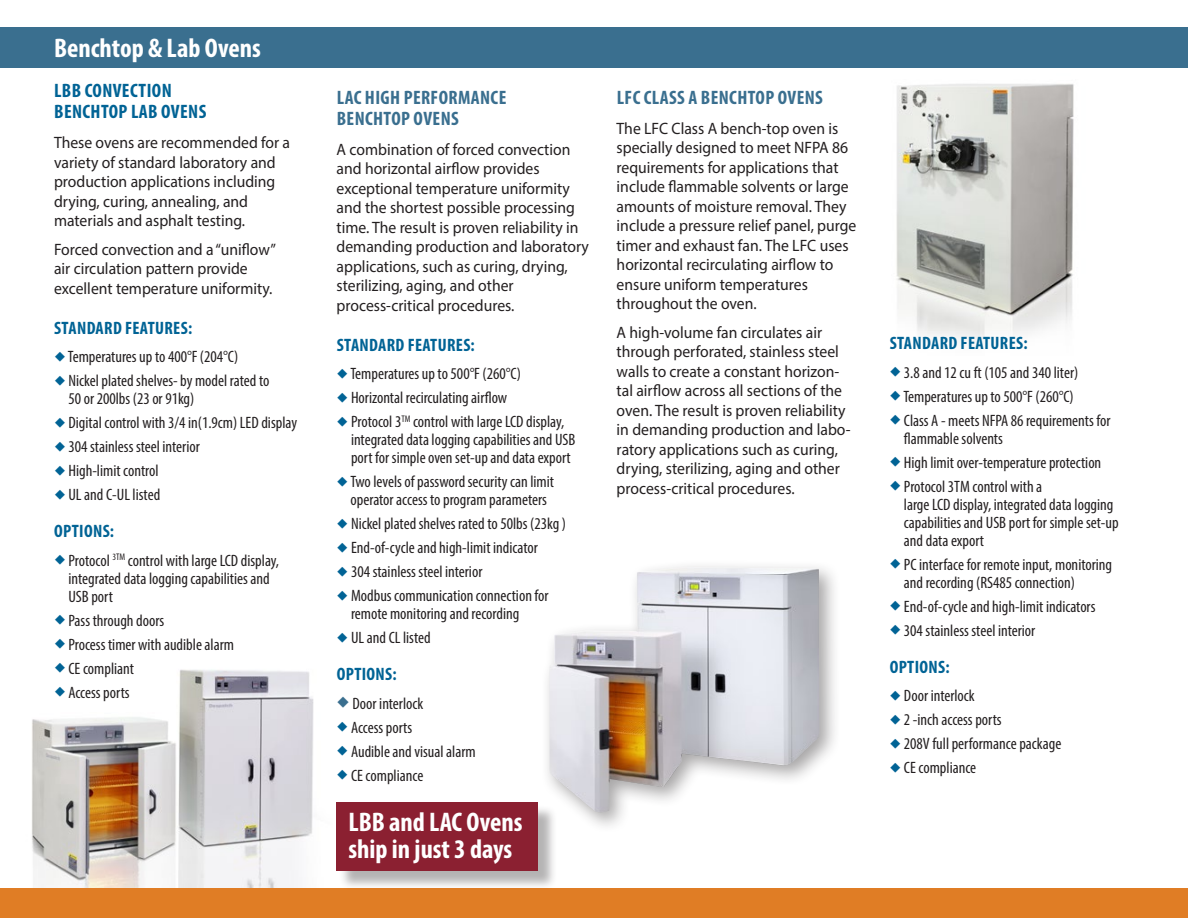
<style>
.page{position:relative;width:1188px;height:918px;background:#fff}
.page>*{position:absolute;margin:0;border:0;box-sizing:border-box;transform-origin:0 0}
.t1{font:700 condensed 27px/27px "Myriad Pro";color:#fff}
.t2{font:700 condensed 19.5px/21px "Myriad Pro";letter-spacing:.02em;color:#3a6f8f}
.t3{font:700 condensed 19.5px/21px "Myriad Pro";letter-spacing:.02em;color:#016395}
.t4{font:700 condensed 18px "Myriad Pro";letter-spacing:.02em;color:#016395}
.t5{font:condensed 16.5px/18px "Myriad Pro";color:#231f20}
.t6{font:16.5px/19.5px "Myriad Pro";color:#231f20;scale:.95 1}
.s1{color:#016395}
.s2{color:#3a6f8f}
</style>
<div class="page">
<img style="left:896px;top:84px;width:178px;height:256px">
<img style="left:34px;top:698px;width:280px;height:190px">
<img style="left:32px;top:669px;width:280px;height:208px">
<div style="left:0;top:27px;width:1188px;height:40px;background:#3a6f8f"></div>
<div style="left:541px;top:558px;width:300px;height:275px;background:#231f20;opacity:.4"></div>
<img style="left:549px;top:567px;width:270px;height:246px">
<div style="left:0;top:888px;width:1188px;height:30px;background:#e07d25"></div>
<div style="left:339px;top:805px;width:218px;height:85px;background:#231f20;opacity:.34"></div>
<div style="left:337px;top:803px;width:201px;height:68px;background:#8b2031"></div>
<h1 class="t1" style="left:54px;top:34px;width:208px">Benchtop &amp; Lab Ovens</h1>
<p class="t3" style="left:54px;top:80px;width:154px">LBB CONVECTION<br>BENCHTOP LAB OVENS</p>
<p class="t6" style="left:54px;top:133px;width:250px">These ovens are recommended for a variety of standard laboratory and production applications including drying, curing, annealing, and materials and asphalt testing.</p>
<p class="t6" style="left:54px;top:239px;width:235px">Forced convection and a “uniflow” air circulation pattern provide excellent temperature uniformity.</p>
<p class="t4" style="left:54px;top:317px;width:140px">STANDARD FEATURES:</p>
<p class="t5" style="left:54px;top:348px;width:186px"><span class="s1">◆</span> Temperatures up to 400°F (204°C)</p>
<p class="t5" style="left:68px;top:372px;width:203px;text-indent:-14px"><span class="s1">◆</span> Nickel plated shelves- by model rated to<br>50 or 200lbs (23 or 91kg)</p>
<p class="t5" style="left:54px;top:414px;width:245px"><span class="s1">◆</span> Digital control with 3/4 in(1.9cm) LED display</p>
<p class="t5" style="left:54px;top:438px;width:147px"><span class="s1">◆</span> 304 stainless steel interior</p>
<p class="t5" style="left:54px;top:462px;width:106px"><span class="s1">◆</span> High-limit control</p>
<p class="t5" style="left:54px;top:486px;width:108px"><span class="s1">◆</span> UL and C-UL listed</p>
<p class="t4" style="left:54px;top:520px;width:61px">OPTIONS:</p>
<p class="t5" style="left:68px;top:551px;width:212px;text-indent:-14px"><span class="s1">◆</span> Protocol <sup>3TM</sup> control with large LCD display, integrated data logging capabilities and<br>USB port</p>
<p class="t5" style="left:54px;top:611px;width:112px"><span class="s1">◆</span> Pass through doors</p>
<p class="t5" style="left:54px;top:635px;width:182px"><span class="s1">◆</span> Process timer with audible alarm</p>
<p class="t5" style="left:54px;top:659px;width:82px"><span class="s1">◆</span> CE compliant</p>
<p class="t5" style="left:54px;top:683px;width:77px"><span class="s1">◆</span> Access ports</p>
<p class="t2" style="left:337px;top:86px;width:171px">LAC HIGH PERFORMANCE<br>BENCHTOP OVENS</p>
<p class="t6" style="left:337px;top:139px;width:267px">A combination of forced convection and horizontal airflow provides exceptional temperature uniformity and the shortest possible processing time. The result is proven reliability in demanding production and laboratory applications, such as curing, drying, sterilizing, aging, and other process-critical procedures.</p>
<p class="t4" style="left:337px;top:334px;width:140px">STANDARD FEATURES:</p>
<p class="t5" style="left:337px;top:365px;width:186px"><span class="s1">◆</span> Temperatures up to 500°F (260°C)</p>
<p class="t5" style="left:337px;top:389px;width:172px"><span class="s1">◆</span> Horizontal recirculating airflow</p>
<p class="t5" style="left:351px;top:413px;width:226px;text-indent:-14px"><span class="s1">◆</span> Protocol 3<sup>TM</sup> control with large LCD display, integrated data logging capabilities and USB port for simple oven set-up and data export</p>
<p class="t5" style="left:337px;top:473px;width:219px;text-align:center"><span class="s1">◆</span> Two levels of password security can limit operator access to program parameters</p>
<p class="t5" style="left:337px;top:515px;width:231px"><span class="s1">◆</span> Nickel plated shelves rated to 50lbs (23kg )</p>
<p class="t5" style="left:337px;top:539px;width:203px"><span class="s1">◆</span> End-of-cycle and high-limit indicator</p>
<p class="t5" style="left:337px;top:563px;width:147px"><span class="s1">◆</span> 304 stainless steel interior</p>
<p class="t5" style="left:351px;top:587px;width:199px;text-indent:-14px"><span class="s1">◆</span> Modbus communication connection for remote monitoring and recording</p>
<p class="t5" style="left:337px;top:629px;width:96px"><span class="s1">◆</span> UL and CL listed</p>
<p class="t4" style="left:337px;top:663px;width:61px">OPTIONS:</p>
<p class="t5" style="left:337px;top:694px;width:88px"><span class="s2">◆</span> Door interlock</p>
<p class="t5" style="left:337px;top:718px;width:77px"><span class="s1">◆</span> Access ports</p>
<p class="t5" style="left:337px;top:742px;width:141px"><span class="s1">◆</span> Audible and visual alarm</p>
<p class="t5" style="left:337px;top:766px;width:88px"><span class="s1">◆</span> CE compliance</p>
<h1 class="t1" style="left:348px;top:808px;width:176px">LBB and LAC Ovens ship in just 3 days</h1>
<p class="t2" style="left:617px;top:86px;width:208px">LFC CLASS A BENCHTOP OVENS</p>
<p class="t6" style="left:617px;top:118px;width:254px">The LFC Class A bench-top oven is specially designed to meet NFPA 86 requirements for applications that include flammable solvents or large amounts of moisture removal. They include a pressure relief panel, purge timer and exhaust fan. The LFC uses horizontal recirculating airflow to ensure uniform temperatures throughout the oven.</p>
<p class="t6" style="left:617px;top:322px;width:248px">A high-volume fan circulates air through perforated, stainless steel walls to create a constant horizon&shy;tal airflow across all sections of the oven. The result is proven reliability in demanding production and labo&shy;ratory applications such as curing, drying, sterilizing, aging and other process-critical procedures.</p>
<p class="t4" style="left:890px;top:332px;width:140px">STANDARD FEATURES:</p>
<p class="t5" style="left:890px;top:363px;width:190px"><span class="s1">◆</span> 3.8 and 12 cu ft (105 and 340 liter)</p>
<p class="t5" style="left:890px;top:387px;width:186px"><span class="s1">◆</span> Temperatures up to 500°F (260°C)</p>
<p class="t5" style="left:904px;top:411px;width:208px;text-indent:-14px"><span class="s1">◆</span> Class A - meets NFPA 86 requirements for flammable solvents</p>
<p class="t5" style="left:890px;top:453px;width:213px"><span class="s1">◆</span> High limit over-temperature protection</p>
<p class="t5" style="left:904px;top:477px;width:216px;text-indent:-14px"><span class="s1">◆</span> Protocol 3TM control with a<br>large LCD display, integrated data logging capabilities and USB port for simple set-up and data export</p>
<p class="t5" style="left:904px;top:555px;width:210px;text-indent:-14px"><span class="s1">◆</span> PC interface for remote input, monitoring and recording (RS485 connection)</p>
<p class="t5" style="left:890px;top:597px;width:208px"><span class="s1">◆</span> End-of-cycle and high-limit indicators</p>
<p class="t5" style="left:890px;top:621px;width:147px"><span class="s1">◆</span> 304 stainless steel interior</p>
<p class="t4" style="left:890px;top:655px;width:61px">OPTIONS:</p>
<p class="t5" style="left:890px;top:687px;width:87px"><span class="s1">◆</span> Door interlock</p>
<p class="t5" style="left:890px;top:711px;width:114px"><span class="s1">◆</span> 2 -inch access ports</p>
<p class="t5" style="left:890px;top:735px;width:173px"><span class="s1">◆</span> 208V full performance package</p>
<p class="t5" style="left:890px;top:759px;width:88px"><span class="s1">◆</span> CE compliance</p>
</div>
